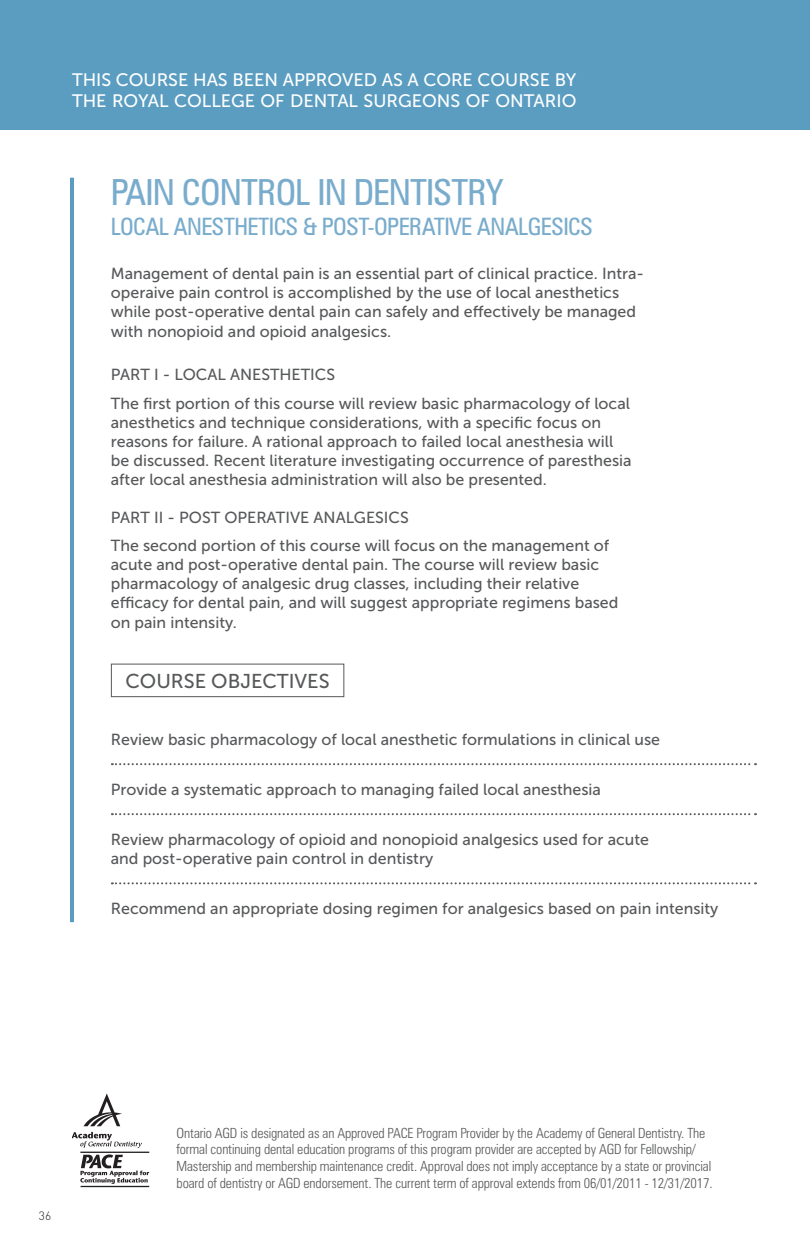
<style>
.page{position:relative;width:810px;height:1260px;background:#fff}
.page>*{position:absolute;margin:0;border:0;box-sizing:border-box;transform-origin:0 0}
.t1{font:condensed 36px "Zurich BT";letter-spacing:-.025em;color:#79accc}
.t2{font:condensed 24px "Zurich BT";letter-spacing:-.025em;color:#79accc}
.t3{font:20px "Museo Sans 500";color:#57585a}
.t4{font:18px/21.6px "Museo Sans 500";color:#fff}
.t5{font:16px/19.2px "Museo Sans 500";color:#57585a}
.t6{font:300 condensed 14px/16.8px "Zurich BT";letter-spacing:-.01em;color:#57585a}
.t7{font:300 12px "DIN";color:#231f20}
</style>
<div class="page">
<div style="left:0;top:0;width:810px;height:130px;background:#5a9dc1"></div>
<svg style="left:112px;top:763px;width:644px;height:2px"></svg>
<svg style="left:112px;top:813px;width:644px;height:2px"></svg>
<svg style="left:112px;top:882px;width:644px;height:2px"></svg>
<hr style="left:70px;top:178px;width:4px;height:744px;background:#5a9dc1">
<img style="left:72px;top:1093px;width:78px;height:95px">
<div style="left:111px;top:664px;width:233px;height:33px;border:1px solid #57585a"></div>
<p class="t4" style="left:72px;top:69px;width:506px">THIS COURSE HAS BEEN APPROVED AS A CORE COURSE BY<br>THE ROYAL COLLEGE OF DENTAL SURGEONS OF ONTARIO</p>
<h1 class="t1" style="left:111px;top:171px;width:394px">PAIN CONTROL IN DENTISTRY</h1>
<h2 class="t2" style="left:111px;top:212px;width:484px">LOCAL ANESTHETICS &amp; POST-OPERATIVE ANALGESICS</h2>
<p class="t5" style="left:111px;top:264px;width:535px">Management of dental pain is an essential part of clinical practice. Intra&shy;operaive pain control is accomplished by the use of local anesthetics while post-operative dental pain can safely and effectively be managed with nonopioid and opioid analgesics.</p>
<p class="t5" style="left:111px;top:361px;width:521px;line-height:28.2px">PART I - LOCAL ANESTHETICS<br>The first portion of this course will review basic pharmacology of local</p>
<p class="t5" style="left:111px;top:413px;width:522px">anesthetics and technique considerations, with a specific focus on reasons for failure. A rational approach to failed local anesthesia will be discussed. Recent literature investigating occurrence of paresthesia after local anesthesia administration will also be presented.</p>
<p class="t5" style="left:111px;top:503px;width:500px;line-height:28.2px">PART II - POST OPERATIVE ANALGESICS<br>The second portion of this course will focus on the management of</p>
<p class="t5" style="left:111px;top:555px;width:509px">acute and post-operative dental pain. The course will review basic pharmacology of analgesic drug classes, including their relative efficacy for dental pain, and will suggest appropriate regimens based on pain intensity.</p>
<p class="t3" style="left:126px;top:670px;width:205px">COURSE OBJECTIVES</p>
<p class="t5" style="left:111px;top:730px;width:551px">Review basic pharmacology of local anesthetic formulations in clinical use</p>
<p class="t5" style="left:111px;top:780px;width:492px">Provide a systematic approach to managing failed local anesthesia</p>
<p class="t5" style="left:111px;top:830px;width:540px">Review pharmacology of opioid and nonopioid analgesics used for acute and post-operative pain control in dentistry</p>
<p class="t5" style="left:111px;top:899px;width:609px">Recommend an appropriate dosing regimen for analgesics based on pain intensity</p>
<p class="t7" style="left:39px;top:1208px;width:14px">36</p>
<p class="t6" style="left:177px;top:1124px;width:538px">Ontario AGD is designated as an Approved PACE Program Provider by the Academy of General Dentistry. The formal continuing dental education programs of this program provider are accepted by AGD for Fellowship/ Mastership and membership maintenance credit. Approval does not imply acceptance by a state or provincial board of dentistry or AGD endorsement. The current term of approval extends from 06/01/2011 - 12/31/2017.</p>
</div>
